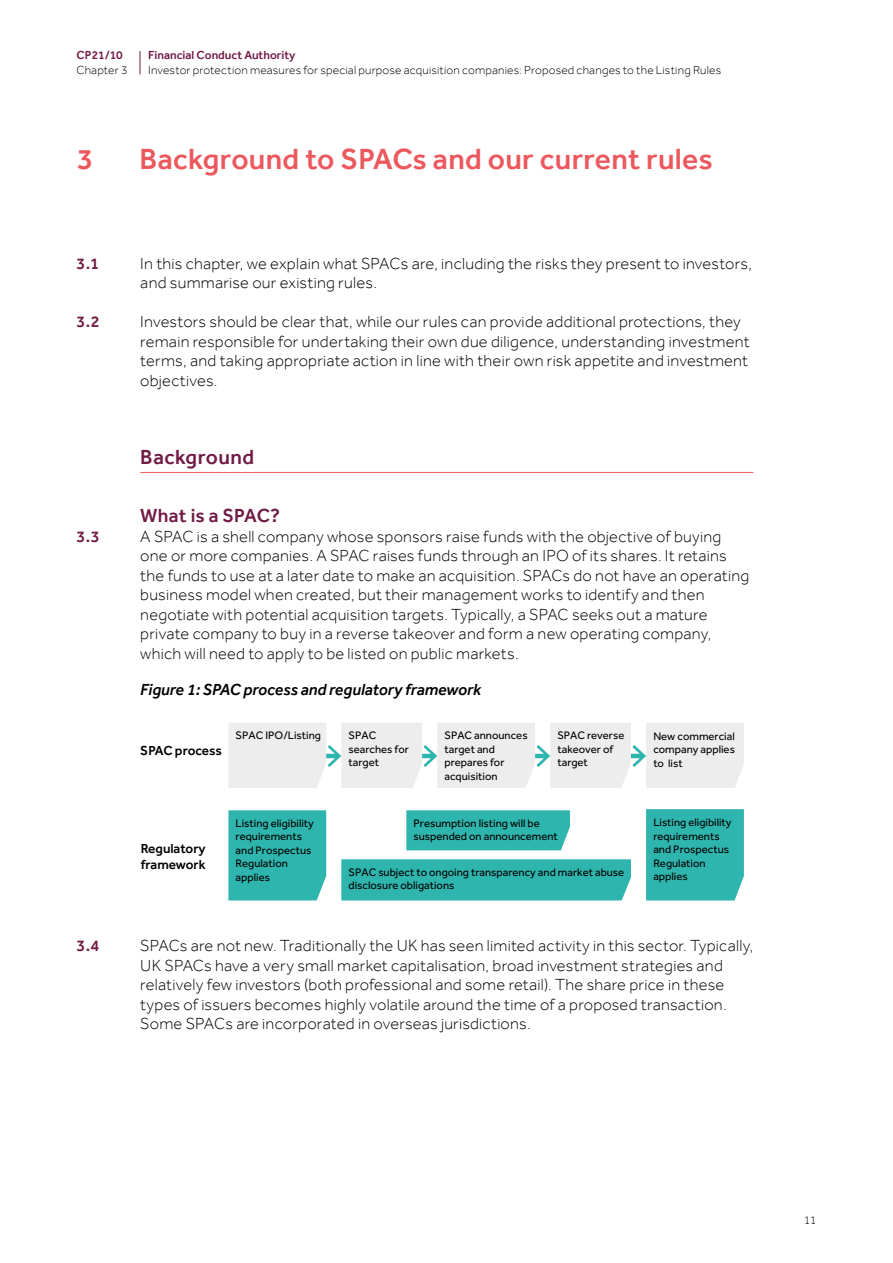
<style>
.page{position:relative;width:893px;height:1263px;background:#fff}
.page>*{position:absolute;margin:0;border:0;box-sizing:border-box;transform-origin:0 0}
.t1{font:500 30px "Effra";letter-spacing:.01em;color:#eb595e}
.t2{font:500 21px "Effra";letter-spacing:.02em;color:#701b45}
.t3{font:500 19.5px "Effra";letter-spacing:.005em;color:#701b45}
.t4{font:300 16.5px/19.5px "Effra";letter-spacing:.015em;color:#000}
.t5{font:italic 500 16.5px "Effra";color:#000}
.t6{font:500 16.5px "Effra";color:#701b45}
.t7{font:500 13.5px/16.2px "Effra";color:#000}
.t8{font:300 12px "Effra";letter-spacing:.015em;color:#000}
.t9{font:500 12px "Effra";color:#701b45}
.t10{font:11.25px/13.5px "Effra";color:#000}
</style>
<div class="page">
<svg style="left:140px;top:51px;width:1px;height:23px"></svg>
<hr style="left:140px;top:472px;width:613px;height:1px;background:#eb595e">
<div style="left:228px;top:810px;width:98px;height:90px;background:#2eb5ad"></div>
<div style="left:341px;top:859px;width:290px;height:41px;background:#2eb5ad"></div>
<div style="left:406px;top:810px;width:164px;height:40px;background:#2eb5ad"></div>
<div style="left:646px;top:809px;width:98px;height:91px;background:#2eb5ad"></div>
<svg style="left:228px;top:723px;width:516px;height:65px;background:#eceeee"></svg>
<p class="t9" style="left:77px;top:48px;width:48px">CP21/10</p>
<p class="t8" style="left:77px;top:63px;width:53px">Chapter 3</p>
<p class="t9" style="left:148px;top:48px;width:149px">Financial Conduct Authority</p>
<p class="t8" style="left:148px;top:63px;width:575px">Investor protection measures for special purpose acquisition companies: Proposed changes to the Listing Rules</p>
<h1 class="t1" style="left:77px;top:141px;width:18px">3</h1>
<h1 class="t1" style="left:140px;top:141px;width:575px">Background to SPACs and our current rules</h1>
<p class="t6" style="left:77px;top:253px;width:24px">3.1</p>
<p class="t4" style="left:140px;top:253px;width:613px">In this chapter, we explain what SPACs are, including the risks they present to investors, and summarise our existing rules.</p>
<p class="t6" style="left:77px;top:312px;width:25px">3.2</p>
<p class="t4" style="left:140px;top:312px;width:611px">Investors should be clear that, while our rules can provide additional protections, they remain responsible for undertaking their own due diligence, understanding investment terms, and taking appropriate action in line with their own risk appetite and investment objectives.</p>
<p class="t2" style="left:140px;top:444px;width:115px">Background</p>
<p class="t3" style="left:140px;top:504px;width:141px">What is a SPAC?</p>
<p class="t6" style="left:77px;top:526px;width:25px">3.3</p>
<p class="t4" style="left:140px;top:526px;width:610px">A SPAC is a shell company whose sponsors raise funds with the objective of buying one or more companies. A SPAC raises funds through an IPO of its shares. It retains the funds to use at a later date to make an acquisition. SPACs do not have an operating business model when created, but their management works to identify and then negotiate with potential acquisition targets. Typically, a SPAC seeks out a mature private company to buy in a reverse takeover and form a new operating company, which will need to apply to be listed on public markets.</p>
<p class="t5" style="left:140px;top:680px;width:342px">Figure 1: SPAC process and regulatory framework</p>
<p class="t10" style="left:236px;top:729px;width:87px">SPAC IPO/Listing</p>
<p class="t7" style="left:140px;top:743px;width:83px">SPAC process</p>
<p class="t10" style="left:349px;top:729px;width:62px">SPAC searches for target</p>
<p class="t10" style="left:444px;top:729px;width:85px">SPAC announces target and prepares for acquisition</p>
<p class="t10" style="left:557px;top:729px;width:69px">SPAC reverse takeover of target</p>
<p class="t10" style="left:653px;top:729px;width:83px;text-align:justify">New commercial company applies to list</p>
<p class="t7" style="left:141px;top:840px;width:66px">Regulatory framework</p>
<p class="t10" style="left:236px;top:816px;width:80px">Listing eligibility requirements and Prospectus<br>Regulation applies</p>
<p class="t10" style="left:414px;top:816px;width:146px">Presumption listing will be suspended on announcement</p>
<p class="t10" style="left:653px;top:815px;width:80px">Listing eligibility requirements and Prospectus<br>Regulation applies</p>
<p class="t10" style="left:349px;top:865px;width:277px">SPAC subject to ongoing transparency and market abuse disclosure obligations</p>
<p class="t6" style="left:77px;top:936px;width:25px">3.4</p>
<p class="t4" style="left:140px;top:936px;width:614px">SPACs are not new. Traditionally the UK has seen limited activity in this sector. Typically, UK SPACs have a very small market capitalisation, broad investment strategies and relatively few investors (both professional and some retail). The share price in these types of issuers becomes highly volatile around the time of a proposed transaction.<br>Some SPACs are incorporated in overseas jurisdictions.</p>
<p class="t8" style="left:804px;top:1213px;width:14px">11</p>
</div>
